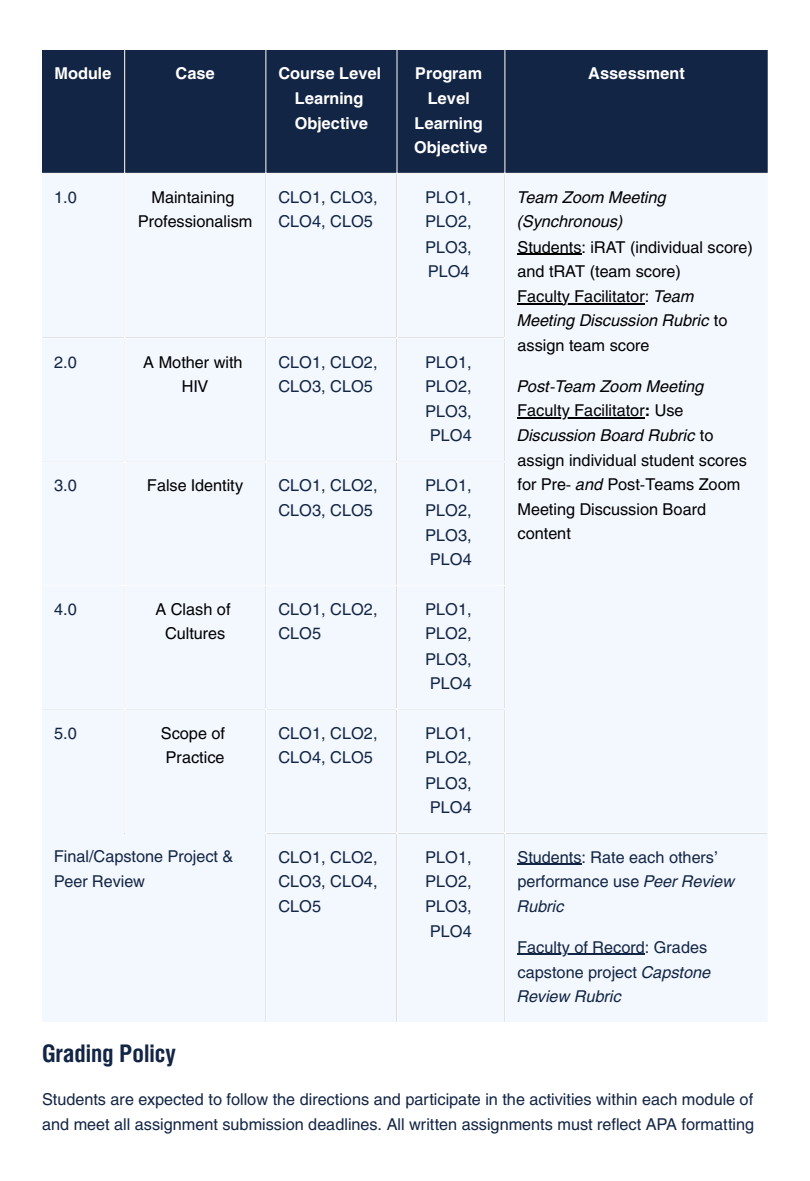
<style>
.page{position:relative;width:810px;height:1181px;background:#fff}
.page>*{position:absolute;margin:0;border:0;box-sizing:border-box;transform-origin:0 0}
.t1{font:700 24.3px "Helios Cond";color:#132544}
.t2{font:16.2px/24.6px "Helios";color:#132544}
.t3{font:16.2px/24.6px "Helios";color:#000;text-align:center}
.t4{font:700 16.2px/24.6px "Helios";color:#fff;text-align:center}
.s1{font-style:italic}
.s2{font-weight:700}
</style>
<div class="page">
<div style="left:42px;top:50px;width:726px;height:123px;background:#132544"></div>
<div style="left:42px;top:174px;width:726px;height:847px;background:#f3f8ff"></div>
<hr style="left:518px;top:254px;width:64px;height:1px;background:#000">
<hr style="left:518px;top:303px;width:127px;height:1px;background:#000">
<hr style="left:518px;top:417px;width:127px;height:1px;background:#000">
<hr style="left:518px;top:863px;width:64px;height:1px;background:#132544">
<hr style="left:518px;top:953px;width:127px;height:1px;background:#132544">
<hr style="left:124px;top:50px;width:1px;height:783px;background:#fff">
<hr style="left:265px;top:50px;width:1px;height:971px;background:#fff">
<hr style="left:396px;top:50px;width:2px;height:971px;background:#fff">
<hr style="left:504px;top:50px;width:1px;height:971px;background:#fff">
<hr style="left:42px;top:337px;width:463px;height:1px;background:#fff">
<hr style="left:42px;top:461px;width:463px;height:1px;background:#fff">
<hr style="left:42px;top:585px;width:463px;height:1px;background:#fff">
<hr style="left:42px;top:708px;width:463px;height:1px;background:#fff">
<hr style="left:265px;top:832px;width:503px;height:1px;background:#fff">
<p class="t4" style="left:55px;top:61px;width:58px">Module</p>
<p class="t4" style="left:176px;top:61px;width:41px">Case</p>
<p class="t4" style="left:278px;top:61px;width:104px">Course Level<br>Learning<br>Objective</p>
<p class="t4" style="left:414px;top:61px;width:75px">Program<br>Level<br>Learning<br>Objective</p>
<p class="t4" style="left:588px;top:61px;width:98px">Assessment</p>
<p class="t2" style="left:54px;top:185px;width:24px">1.0</p>
<p class="t3" style="left:138px;top:185px;width:116px">Maintaining<br>Professionalism</p>
<p class="t2" style="left:278px;top:185px;width:101px">CLO1, CLO3,<br>CLO4, CLO5</p>
<p class="t2" style="left:426px;top:185px;width:48px;text-align:justify">PLO1, PLO2, PLO3, PLO4</p>
<p class="t3" style="left:518px;top:185px;width:237px;text-align:left"><span class="s1">Team Zoom Meeting (Synchronous)<br></span>Students: iRAT (individual score) and tRAT (team score)<br>Faculty Facilitator: <span class="s1">Team<br>Meeting Discussion Rubric</span> to assign team score</p>
<p class="t3" style="left:518px;top:373px;width:231px;text-align:left"><span class="s1">Post-Team Zoom Meeting<br></span>Faculty Facilitator<span class="s2">:</span> Use<br><span class="s1">Discussion Board Rubric</span> to assign individual student scores for Pre- <span class="s1">and</span> Post-Teams Zoom<br>Meeting Discussion Board content</p>
<p class="t2" style="left:54px;top:349px;width:24px">2.0</p>
<p class="t3" style="left:143px;top:349px;width:101px">A Mother with<br>HIV</p>
<p class="t2" style="left:278px;top:349px;width:101px">CLO1, CLO2,<br>CLO3, CLO5</p>
<p class="t2" style="left:426px;top:349px;width:48px;text-align:justify">PLO1, PLO2, PLO3, PLO4</p>
<p class="t2" style="left:54px;top:473px;width:24px">3.0</p>
<p class="t3" style="left:147px;top:473px;width:97px">False Identity</p>
<p class="t2" style="left:278px;top:473px;width:101px">CLO1, CLO2,<br>CLO3, CLO5</p>
<p class="t2" style="left:426px;top:473px;width:48px;text-align:justify">PLO1, PLO2, PLO3, PLO4</p>
<p class="t2" style="left:54px;top:596px;width:24px">4.0</p>
<p class="t3" style="left:155px;top:597px;width:77px;line-height:24.2px">A Clash of<br>Cultures</p>
<p class="t2" style="left:278px;top:597px;width:101px;line-height:24.2px">CLO1, CLO2,<br>CLO5</p>
<p class="t2" style="left:426px;top:596px;width:48px;text-align:justify">PLO1, PLO2, PLO3, PLO4</p>
<p class="t2" style="left:54px;top:720px;width:24px">5.0</p>
<p class="t3" style="left:161px;top:720px;width:66px">Scope of<br>Practice</p>
<p class="t2" style="left:278px;top:720px;width:101px">CLO1, CLO2,<br>CLO4, CLO5</p>
<p class="t2" style="left:426px;top:720px;width:48px;text-align:justify">PLO1, PLO2, PLO3, PLO4</p>
<p class="t2" style="left:54px;top:844px;width:181px;line-height:24.2px">Final/Capstone Project &amp;<br>Peer Review</p>
<p class="t2" style="left:278px;top:844px;width:101px;text-align:justify">CLO1, CLO2, CLO3, CLO4, CLO5</p>
<p class="t2" style="left:426px;top:844px;width:48px;text-align:justify">PLO1, PLO2, PLO3, PLO4</p>
<p class="t2" style="left:518px;top:844px;width:219px">Students: Rate each others’ performance use <span class="s1">Peer Review<br>Rubric</span></p>
<p class="t2" style="left:518px;top:934px;width:195px">Faculty of Record: Grades capstone project <span class="s1">Capstone<br>Review Rubric</span></p>
<h1 class="t1" style="left:42px;top:1036px;width:136px">Grading Policy</h1>
<p class="t2" style="left:42px;top:1087px;width:714px;line-height:24.2px">Students are expected to follow the directions and participate in the activities within each module of and meet all assignment submission deadlines. All written assignments must reflect APA formatting</p>
</div>
